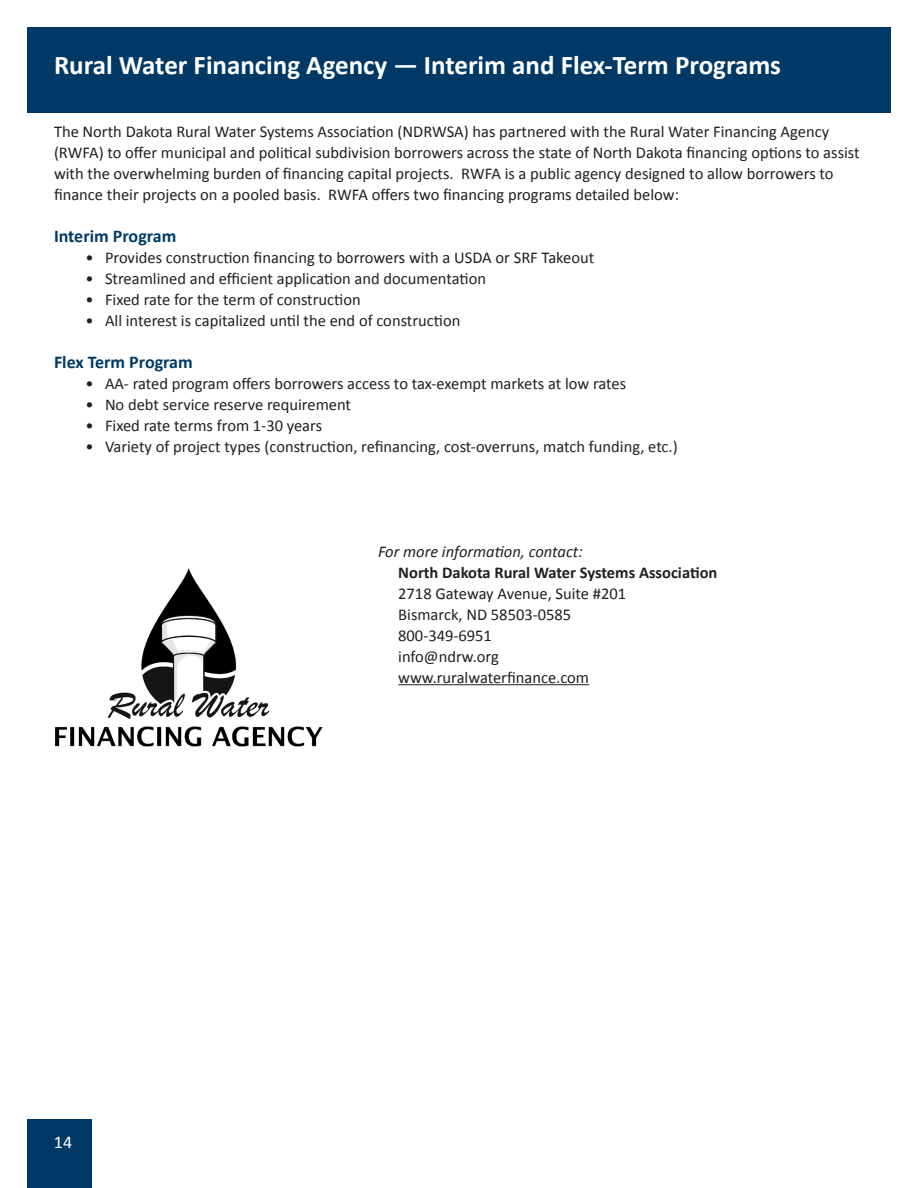
<style>
.page{position:relative;width:918px;height:1188px;background:#fff}
.page>*{position:absolute;margin:0;border:0;box-sizing:border-box;transform-origin:0 0}
.t1{font:700 27px "Calibri";color:#fff}
.t2{font:700 18px "Calibri";color:#003965}
.t3{font:18px "Calibri";color:#fff}
.t4{font:16.5px/21px "Calibri";color:#231f20}
.t5{font:700 16.5px "Calibri";color:#231f20}
.t6{font:italic 16.5px "Calibri";color:#231f20}
</style>
<div class="page">
<div style="left:27px;top:27px;width:864px;height:86px;background:#003965"></div>
<div style="left:27px;top:1119px;width:65px;height:69px;background:#003965"></div>
<hr style="left:398px;top:684px;width:191px;height:1px;background:#231f20">
<img style="left:55px;top:568px;width:268px;height:178px">
<p class="t1" style="left:54px;top:48px;width:729px">Rural Water Financing Agency — Interim and Flex-Term Programs</p>
<p class="t4" style="left:54px;top:121px;width:807px">The North Dakota Rural Water Systems Association (NDRWSA) has partnered with the Rural Water Financing Agency (RWFA) to offer municipal and political subdivision borrowers across the state of North Dakota financing options to assist with the overwhelming burden of financing capital projects. RWFA is a public agency designed to allow borrowers to finance their projects on a pooled basis. RWFA offers two financing programs detailed below:</p>
<p class="t2" style="left:54px;top:225px;width:124px">Interim Program</p>
<p class="t4" style="left:86px;top:247px;width:510px">• Provides construction financing to borrowers with a USDA or SRF Takeout</p>
<p class="t4" style="left:86px;top:268px;width:402px">• Streamlined and efficient application and documentation</p>
<p class="t4" style="left:86px;top:289px;width:277px">• Fixed rate for the term of construction</p>
<p class="t4" style="left:86px;top:310px;width:376px">• All interest is capitalized until the end of construction</p>
<p class="t2" style="left:54px;top:351px;width:140px">Flex Term Program</p>
<p class="t4" style="left:86px;top:373px;width:542px">• AA- rated program offers borrowers access to tax-exempt markets at low rates</p>
<p class="t4" style="left:86px;top:394px;width:267px">• No debt service reserve requirement</p>
<p class="t4" style="left:86px;top:415px;width:238px">• Fixed rate terms from 1-30 years</p>
<p class="t4" style="left:86px;top:436px;width:594px">• Variety of project types (construction, refinancing, cost-overruns, match funding, etc.)</p>
<p class="t3" style="left:54px;top:1130px;width:20px">14</p>
<p class="t6" style="left:378px;top:541px;width:206px">For more information, contact:</p>
<p class="t5" style="left:398px;top:562px;width:321px">North Dakota Rural Water Systems Association</p>
<p class="t4" style="left:398px;top:583px;width:230px">2718 Gateway Avenue, Suite #201</p>
<p class="t4" style="left:398px;top:604px;width:175px">Bismarck, ND 58503-0585</p>
<p class="t4" style="left:398px;top:625px;width:95px">800-349-6951</p>
<p class="t4" style="left:398px;top:646px;width:102px">info@ndrw.org</p>
<p class="t4" style="left:398px;top:667px;width:192px">www.ruralwaterfinance.com</p>
</div>
